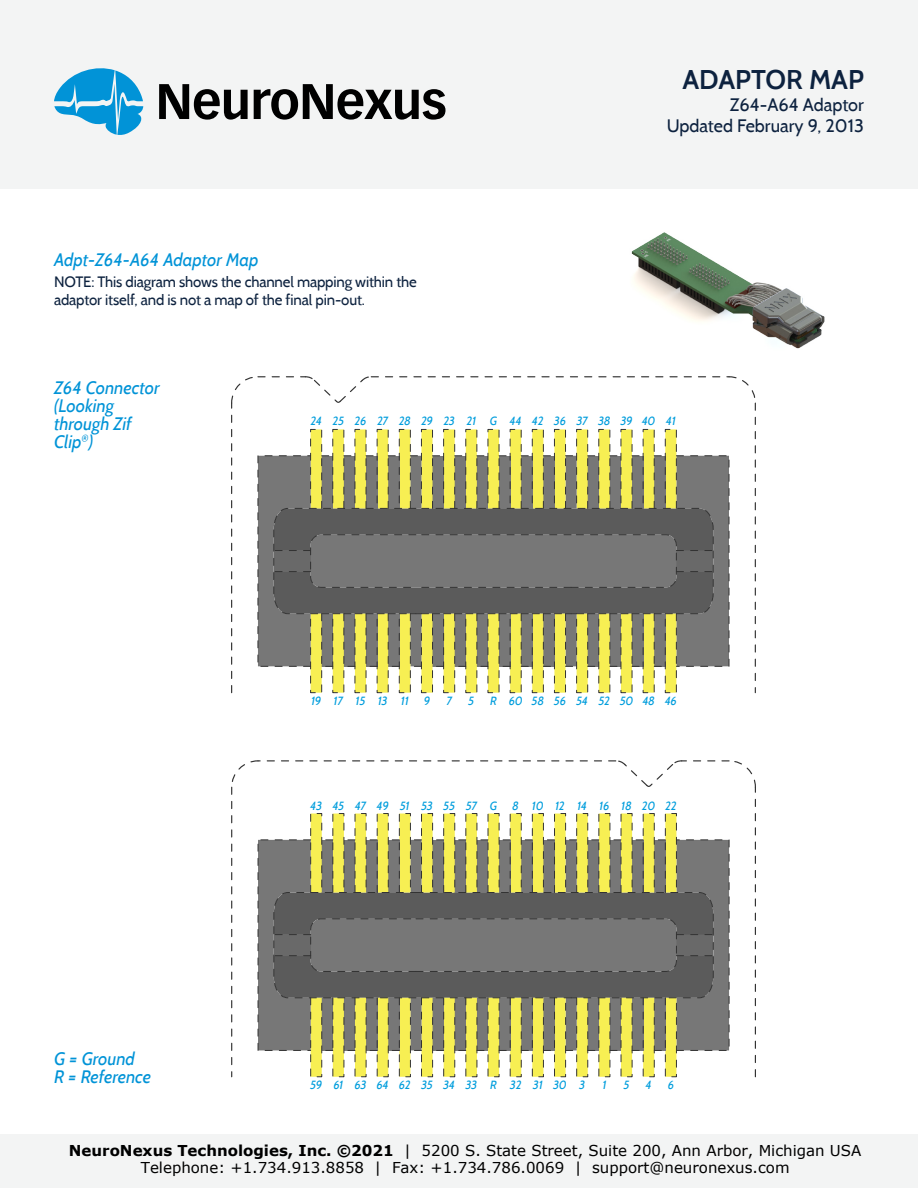
<style>
.page{position:relative;width:918px;height:1188px;background:#fff}
.page>*{position:absolute;margin:0;border:0;box-sizing:border-box;transform-origin:0 0}
.t1{font:600 27px "Cabin";color:#0d223f}
.t2{font:italic 18px/18px "Cabin";color:#0193d7}
.t3{font:18px/21.6px "Cabin";color:#0d223f;text-align:right}
.t4{font:15px/17.7px "Verdana";color:#000;text-align:center}
.t5{font:15px/18px "Cabin";letter-spacing:-.01em;color:#0d223f}
.t6{font:italic 11.85px "Cabin";letter-spacing:-.025em;color:#009ddc}
.s1{font-weight:700}
</style>
<div class="page">
<div style="left:0;top:0;width:918px;height:189px;background:#f3f4f4"></div>
<svg style="left:159px;top:84px;width:89px;height:36px"></svg>
<svg style="left:254px;top:84px;width:192px;height:36px"></svg>
<svg style="left:54px;top:68px;width:90px;height:67px"></svg>
<div style="left:0;top:1134px;width:918px;height:54px;background:#f3f4f4"></div>
<svg style="left:231px;top:760px;width:525px;height:317px"></svg>
<svg style="left:231px;top:376px;width:525px;height:317px"></svg>
<img style="left:631px;top:232px;width:194px;height:117px">
<p class="t2" style="left:54px;top:250px;width:206px">Adpt-Z64-A64 Adaptor Map</p>
<p class="t5" style="left:54px;top:273px;width:364px">NOTE: This diagram shows the channel mapping within the adaptor itself, and is not a map of the final pin-out.</p>
<h1 class="t1" style="left:682px;top:63px;width:183px">ADAPTOR MAP</h1>
<p class="t3" style="left:667px;top:93px;width:199px">Z64-A64 Adaptor<br>Updated February 9, 2013</p>
<p class="t2" style="left:54px;top:378px;width:107px">Z64 Connector (Looking through Zif<br>Clip<sup>®</sup>)</p>
<p class="t2" style="left:54px;top:1050px;width:98px">G = Ground<br>R = Reference</p>
<p class="t6" style="left:310px;top:414px;width:367px">24 25 26 27 28 29 23 21 G 44 42 36 37 38 39 40 41</p>
<p class="t6" style="left:311px;top:694px;width:99px">19 17 15 13 11</p>
<p class="t6" style="left:424px;top:694px;width:8px">9</p>
<p class="t6" style="left:446px;top:694px;width:7px">7</p>
<p class="t6" style="left:468px;top:694px;width:8px">5</p>
<p class="t6" style="left:490px;top:694px;width:188px">R 60 58 56 54 52 50 48 46</p>
<p class="t6" style="left:310px;top:798px;width:189px">43 45 47 49 51 53 55 57 G</p>
<p class="t6" style="left:512px;top:798px;width:166px">8 10 12 14 16 18 20 22</p>
<p class="t6" style="left:310px;top:1078px;width:277px">5961636462353433 R 32 3130 3</p>
<p class="t6" style="left:602px;top:1078px;width:6px">1</p>
<p class="t6" style="left:624px;top:1078px;width:8px">5</p>
<p class="t6" style="left:646px;top:1078px;width:8px">4</p>
<p class="t6" style="left:668px;top:1078px;width:8px">6</p>
<p class="t4" style="left:69px;top:1141px;width:794px"><span class="s1">NeuroNexus Technologies, Inc. ©2021</span> | 5200 S. State Street, Suite 200, Ann Arbor, Michigan USA<br>Telephone: +1.734.913.8858 | Fax: +1.734.786.0069 | support@neuronexus.com</p>
</div>
